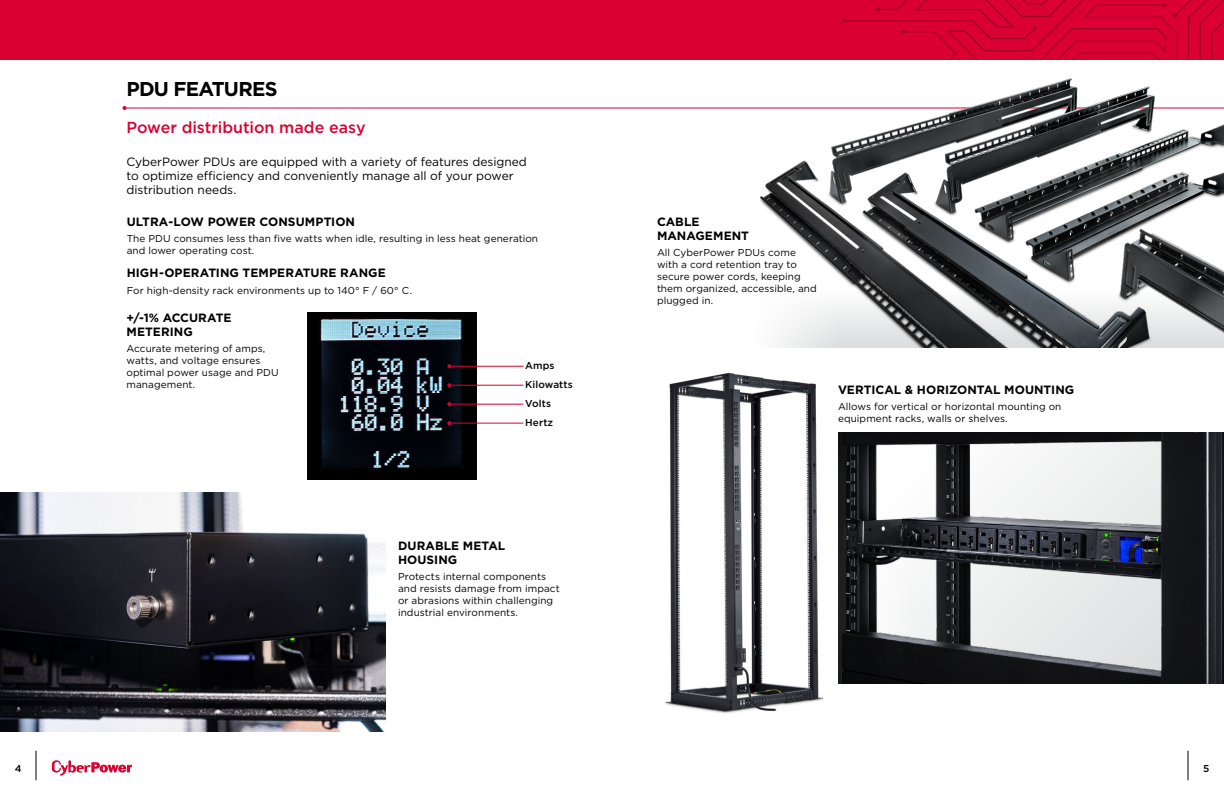
<style>
.page{position:relative;width:1224px;height:792px;background:#fff}
.page>*{position:absolute;margin:0;border:0;box-sizing:border-box;transform-origin:0 0}
.t1{font:700 20px "Gotham";letter-spacing:-.04em;color:#000}
.t2{font:500 16px "Gotham";color:#da0032}
.t3{font:700 12px/14.4px "Gotham";letter-spacing:.005em;color:#000}
.t4{font:12px/14.4px "Gotham";letter-spacing:-.005em;color:#000}
.t5{font:10px/12px "Gotham";letter-spacing:.005em;color:#000}
.t6{font:500 10px/18.8px "Gotham";letter-spacing:.005em;color:#000}
</style>
<div class="page">
<svg style="left:1188px;top:751px;width:1px;height:29px"></svg>
<svg style="left:52px;top:760px;width:80px;height:16px"></svg>
<svg style="left:36px;top:751px;width:1px;height:29px"></svg>
<div style="left:0;top:0;width:1224px;height:60px;background:#da0032"></div>
<svg style="left:842px;top:0;width:382px;height:60px"></svg>
<hr style="left:125px;top:108px;width:1099px;height:1px;background:#da0032">
<svg style="left:123px;top:106px;width:4px;height:4px"></svg>
<img style="left:308px;top:312px;width:168px;height:168px">
<hr style="left:449px;top:366px;width:74px;height:1px;background:#da0032">
<svg style="left:447px;top:364px;width:4px;height:4px"></svg>
<hr style="left:449px;top:385px;width:74px;height:1px;background:#da0032">
<svg style="left:447px;top:383px;width:4px;height:4px"></svg>
<hr style="left:449px;top:404px;width:74px;height:1px;background:#da0032">
<svg style="left:447px;top:402px;width:4px;height:4px"></svg>
<hr style="left:449px;top:423px;width:74px;height:1px;background:#da0032">
<svg style="left:447px;top:421px;width:4px;height:4px"></svg>
<img style="left:756px;top:78px;width:468px;height:270px">
<img style="left:665px;top:372px;width:159px;height:342px">
<img style="left:838px;top:432px;width:386px;height:252px">
<img style="left:0;top:492px;width:386px;height:240px">
<h1 class="t1" style="left:127px;top:76px;width:153px">PDU FEATURES</h1>
<h2 class="t2" style="left:127px;top:117px;width:241px">Power distribution made easy</h2>
<p class="t4" style="left:127px;top:154px;width:402px">CyberPower PDUs are equipped with a variety of features designed to optimize efficiency and conveniently manage all of your power distribution needs.</p>
<p class="t3" style="left:127px;top:214px;width:230px">ULTRA-LOW POWER CONSUMPTION</p>
<p class="t5" style="left:127px;top:232px;width:413px">The PDU consumes less than five watts when idle, resulting in less heat generation and lower operating cost.</p>
<p class="t3" style="left:127px;top:266px;width:261px">HIGH-OPERATING TEMPERATURE RANGE</p>
<p class="t5" style="left:127px;top:284px;width:287px">For high-density rack environments up to 140° F / 60° C.</p>
<p class="t3" style="left:127px;top:310px;width:106px">+/-1% ACCURATE<br>METERING</p>
<p class="t5" style="left:127px;top:343px;width:154px">Accurate metering of amps, watts, and voltage ensures optimal power usage and PDU management.</p>
<p class="t6" style="left:525px;top:356px;width:49px">Amps<br>Kilowatts<br>Volts<br>Hertz</p>
<p class="t3" style="left:398px;top:538px;width:109px">DURABLE METAL<br>HOUSING</p>
<p class="t5" style="left:398px;top:571px;width:163px">Protects internal components and resists damage from impact or abrasions within challenging industrial environments.</p>
<p class="t3" style="left:657px;top:214px;width:94px">CABLE<br>MANAGEMENT</p>
<p class="t5" style="left:657px;top:247px;width:161px">All CyberPower PDUs come with a cord retention tray to secure power cords, keeping them organized, accessible, and plugged in.</p>
<p class="t3" style="left:838px;top:382px;width:238px">VERTICAL &amp; HORIZONTAL MOUNTING</p>
<p class="t5" style="left:838px;top:400px;width:225px">Allows for vertical or horizontal mounting on equipment racks, walls or shelves.</p>
<p class="t6" style="left:15px;top:759px;width:8px">4</p>
<p class="t6" style="left:1203px;top:759px;width:8px">5</p>
</div>
